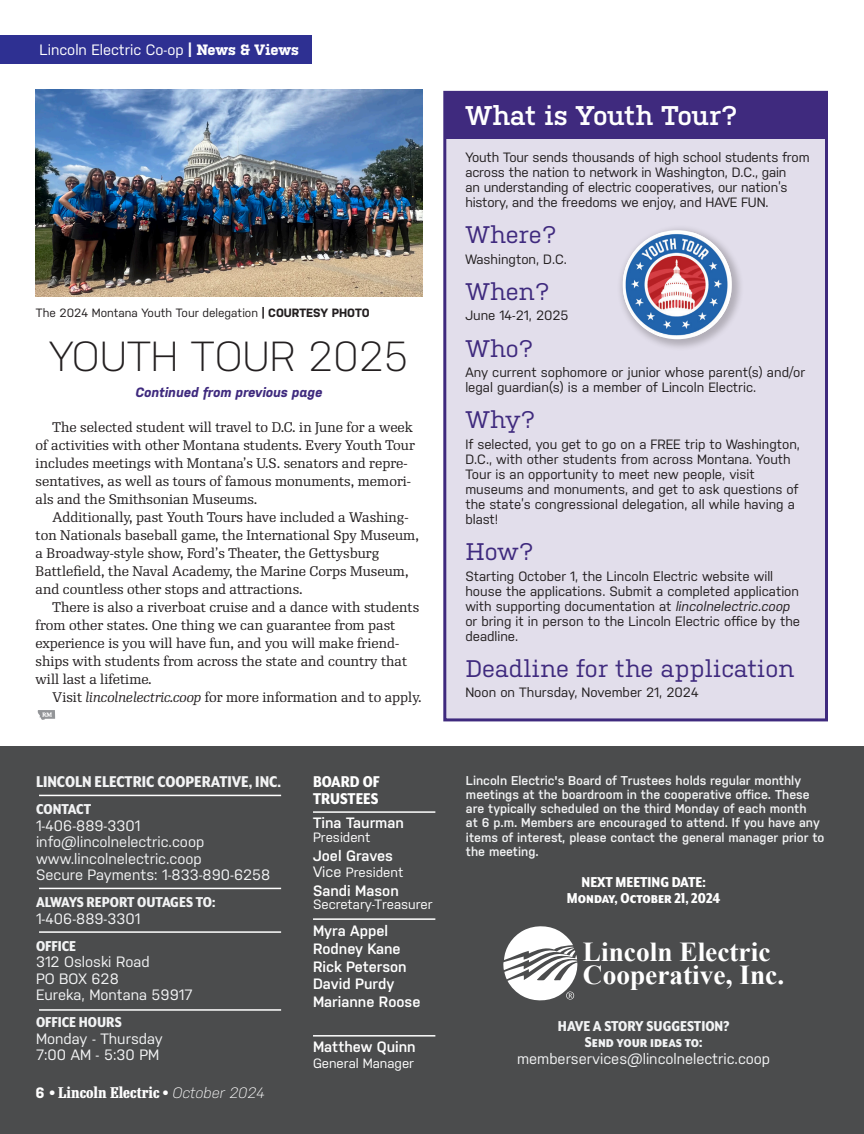
<style>
.page{position:relative;width:864px;height:1134px;background:#fff}
.page>*{position:absolute;margin:0;border:0;box-sizing:border-box;transform-origin:0 0}
.Headline{font:300 42px "Nudista";color:#231f20}
.t1{font:700 27.3px/22.6px "Times New Roman";color:#fff}
.Subhead3{font:600 27px "Kulturista";letter-spacing:-.02em;color:#fff}
.Subhead3-2{font:24px "Kulturista";color:#3f2a7e}
.t2{font:800 18px "Mr Eaves XL Mod Nar OT";color:#f2f3f4}
.t3{font:800 18px/16.5px "Mr Eaves XL Mod Nar OT";color:#fff}
.t4{font:800 16.5px "Mr Eaves XL Mod Nar OT";color:#f2f3f4}
.t5{font:800 16.5px "Mr Eaves XL Mod Nar OT";color:#fff}
.t6{font:15px "Nudista";color:#f2f3f4}
.t7{font:600 15px "Nudista";color:#fff}
.t8{font:15px "Nudista";color:#f2f3f4}
.Running_Head{font:15px "Nudista";color:#fff}
.t9{font:700 15px "Re Public Cond";color:#fff}
.Photo_Cutline{font:13.5px/15px "Nudista";color:#231f20}
.Body_Copy_RePublic_ragR{font:13.5px/18px "Re Public";color:#231f20}
.t10{font:13.5px "Nudista";color:#fff}
.jump_continued{font:italic 700 13.5px "Nudista";color:#3f2a7e}
.t11{font:600 12.75px/14.2px "Nudista";color:#f2f3f4}
.Photo_Cutline-2{font:12px "Nudista";color:#231f20}
.s1{font-family:"Kulturista";font-weight:700}
.s2{font-weight:700}
.s3{font-style:italic}
.s4{font-family:"Nudista"}
.s5{font-family:"Nudista";font-weight:300;font-style:italic}
.s6{font-size:15px}
</style>
<div class="page">
<div style="left:443px;top:91px;width:385px;height:630px;background:#e2deeb;border:3px solid #3f2a7e"></div>
<div style="left:0;top:36px;width:312px;height:28px;background:#2e3092"></div>
<div style="left:0;top:746px;width:864px;height:388px;background:#4b4c4d"></div>
<hr style="left:39px;top:795px;width:242px;height:1px;background:#fff">
<hr style="left:39px;top:888px;width:242px;height:1px;background:#fff">
<hr style="left:39px;top:931px;width:242px;height:2px;background:#fff">
<hr style="left:39px;top:1009px;width:242px;height:2px;background:#fff">
<svg style="left:503px;top:926px;width:75px;height:75px"></svg>
<hr style="left:313px;top:811px;width:122px;height:2px;background:#fff">
<hr style="left:313px;top:918px;width:122px;height:2px;background:#fff">
<hr style="left:313px;top:1035px;width:122px;height:2px;background:#fff">
<svg style="left:38px;top:710px;width:17px;height:10px"></svg>
<img style="left:36px;top:89px;width:386px;height:208px">
<div style="left:445px;top:91px;width:381px;height:47px;background:#3f2a7e"></div>
<div style="left:617px;top:224px;width:127px;height:128px;background:#231f20;opacity:.25"></div>
<img style="left:623px;top:232px;width:108px;height:104px">
<p class="Running_Head" style="left:40px;top:41px;width:261px">Lincoln Electric Co-op <span class="s1">| News &amp; Views</span></p>
<p class="Photo_Cutline-2" style="left:36px;top:305px;width:335px">The 2024 Montana Youth Tour delegation <span class="s2">| COURTESY PHOTO</span></p>
<p class="Headline" style="left:49px;top:332px;width:361px">YOUTH TOUR 2025</p>
<p class="jump_continued" style="left:135px;top:385px;width:189px">Continued from previous page</p>
<p class="Body_Copy_RePublic_ragR" style="left:36px;top:419px;width:381px;text-indent:17px">The selected student will travel to D.C. in June for a week of activities with other Montana students. Every Youth Tour includes meetings with Montana’s U.S. senators and repre&shy;sentatives, as well as tours of famous monuments, memori&shy;als and the Smithsonian Museums.</p>
<p class="Body_Copy_RePublic_ragR" style="left:36px;top:509px;width:385px;text-indent:17px">Additionally, past Youth Tours have included a Washing&shy;ton Nationals baseball game, the International Spy Museum, a Broadway-style show, Ford’s Theater, the Gettysburg Battlefield, the Naval Academy, the Marine Corps Museum, and countless other stops and attractions.</p>
<p class="Body_Copy_RePublic_ragR" style="left:36px;top:599px;width:385px;text-indent:17px">There is also a riverboat cruise and a dance with students from other states. One thing we can guarantee from past experience is you will have fun, and you will make friend&shy;ships with students from across the state and country that will last a lifetime.</p>
<p class="Body_Copy_RePublic_ragR" style="left:53px;top:689px;width:371px">Visit <span class="s3">lincolnelectric.coop</span> for more information and to apply.</p>
<p class="t2" style="left:36px;top:772px;width:247px">LINCOLN ELECTRIC COOPERATIVE, INC.</p>
<p class="t4" style="left:36px;top:800px;width:57px">CONTACT</p>
<p class="t8" style="left:36px;top:817px;width:106px">1-406-889-3301</p>
<p class="t6" style="left:36px;top:833px;width:170px">info@lincolnelectric.coop</p>
<p class="t6" style="left:36px;top:850px;width:167px">www.lincolnelectric.coop</p>
<p class="t6" style="left:36px;top:866px;width:236px">Secure Payments: 1-833-890-6258</p>
<p class="t4" style="left:36px;top:893px;width:181px">ALWAYS REPORT OUTAGES TO:</p>
<p class="t8" style="left:36px;top:910px;width:106px">1-406-889-3301</p>
<p class="t4" style="left:36px;top:937px;width:42px">OFFICE</p>
<p class="t6" style="left:36px;top:953px;width:115px">312 Osloski Road</p>
<p class="t6" style="left:36px;top:970px;width:84px">PO BOX 628</p>
<p class="t6" style="left:36px;top:986px;width:158px">Eureka, Montana 59917</p>
<p class="t4" style="left:36px;top:1013px;width:87px">OFFICE HOURS</p>
<p class="t6" style="left:36px;top:1030px;width:128px">Monday - Thursday</p>
<p class="t8" style="left:36px;top:1046px;width:125px">7:00 AM - 5:30 PM</p>
<p class="t9" style="left:36px;top:1083px;width:231px"><span class="s4">6 •</span> Lincoln Electric <span class="s4">•</span> <span class="s5">October 2024</span></p>
<p class="t3" style="left:313px;top:773px;width:68px">BOARD OF<br>TRUSTEES</p>
<p class="t7" style="left:313px;top:814px;width:92px">Tina Taurman</p>
<p class="t10" style="left:313px;top:829px;width:59px">President</p>
<p class="t7" style="left:313px;top:847px;width:81px">Joel Graves</p>
<p class="t10" style="left:313px;top:865px;width:92px"><span class="s6">Vice</span> President</p>
<p class="t7" style="left:313px;top:882px;width:87px">Sandi Mason</p>
<p class="t10" style="left:313px;top:897px;width:121px">Secretary-Treasurer</p>
<p class="t7" style="left:313px;top:923px;width:77px">Myra Appel</p>
<p class="t7" style="left:313px;top:940px;width:89px">Rodney Kane</p>
<p class="t7" style="left:313px;top:958px;width:95px">Rick Peterson</p>
<p class="t7" style="left:313px;top:975px;width:83px">David Purdy</p>
<p class="t7" style="left:313px;top:993px;width:109px">Marianne Roose</p>
<p class="t7" style="left:313px;top:1038px;width:104px">Matthew Quinn</p>
<p class="t10" style="left:313px;top:1056px;width:103px">General Manager</p>
<p class="Subhead3" style="left:465px;top:100px;width:274px">What is Youth Tour?</p>
<p class="Photo_Cutline" style="left:465px;top:150px;width:346px">Youth Tour sends thousands of high school students from across the nation to network in Washington, D.C., gain<br>an understanding of electric cooperatives, our nation’s history, and the freedoms we enjoy, and HAVE FUN.</p>
<p class="Subhead3-2" style="left:465px;top:221px;width:93px">Where?</p>
<p class="Photo_Cutline" style="left:465px;top:251px;width:103px">Washington, D.C.</p>
<p class="Subhead3-2" style="left:465px;top:278px;width:86px">When?</p>
<p class="Photo_Cutline" style="left:465px;top:308px;width:105px">June 14-21, 2025</p>
<p class="Subhead3-2" style="left:465px;top:335px;width:70px">Who?</p>
<p class="Photo_Cutline" style="left:465px;top:365px;width:341px">Any current sophomore or junior whose parent(s) and/or legal guardian(s) is a member of Lincoln Electric.</p>
<p class="Subhead3-2" style="left:465px;top:406px;width:72px">Why?</p>
<p class="Photo_Cutline" style="left:465px;top:437px;width:336px">If selected, you get to go on a FREE trip to Washington, D.C., with other students from across Montana. Youth Tour is an opportunity to meet new people, visit museums and monuments, and get to ask questions of the state’s congressional delegation, all while having a blast!</p>
<p class="Subhead3-2" style="left:465px;top:538px;width:70px">How?</p>
<p class="Photo_Cutline" style="left:465px;top:568px;width:336px">Starting October 1, the Lincoln Electric website will house the applications. Submit a completed application with supporting documentation at <span class="s3">lincolnelectric.coop </span>or bring it in person to the Lincoln Electric office by the deadline.</p>
<p class="Subhead3-2" style="left:465px;top:655px;width:331px">Deadline for the application</p>
<p class="Photo_Cutline" style="left:465px;top:685px;width:235px">Noon on Thursday, November 21, 2024</p>
<p class="t11" style="left:466px;top:773px;width:360px">Lincoln Electric's Board of Trustees holds regular monthly meetings at the boardroom in the cooperative office. These are typically scheduled on the third Monday of each month<br>at 6 p.m. Members are encouraged to attend. If you have any items of interest, please contact the general manager prior to the meeting.</p>
<p class="t5" style="left:582px;top:873px;width:126px">NEXT MEETING DATE:</p>
<p class="t5" style="left:567px;top:890px;width:155px">Monday, October 21, 2024</p>
<p class="t1" style="left:583px;top:940px;width:203px">Lincoln Electric<br>Cooperative, Inc.</p>
<p class="t4" style="left:558px;top:1017px;width:173px">HAVE A STORY SUGGESTION?</p>
<p class="t4" style="left:585px;top:1033px;width:119px">Send your ideas to:</p>
<p class="t6" style="left:517px;top:1050px;width:255px">memberservices@lincolnelectric.coop</p>
</div>
